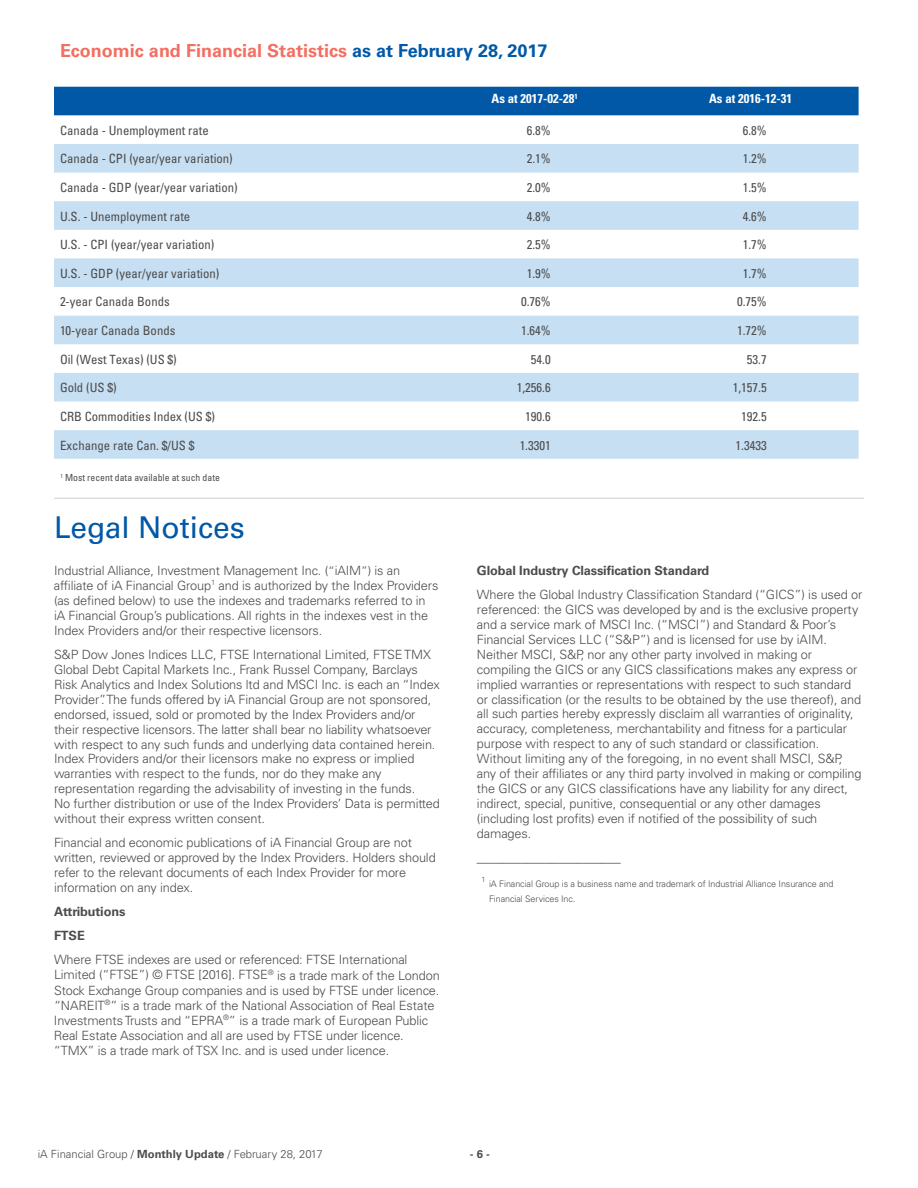
<style>
.page{position:relative;width:918px;height:1188px;background:#fff}
.page>*{position:absolute;margin:0;border:0;box-sizing:border-box;transform-origin:0 0}
.t1{font:30px "Univers LT Std";color:#0158a6}
.t2{font:700 18px "Univers LT Std";color:#f26f62}
.t3{font:300 12.75px/15px "Univers LT Std";letter-spacing:-.01em;color:#4b4c4d}
.t4{font:condensed 12.75px "Univers";color:#4b4c4d}
.t5{font:700 12.75px/24px "Univers LT Std";letter-spacing:-.01em;color:#4b4c4d}
.t6{font:700 condensed 12.75px "Univers";color:#fff}
.t7{font:300 11.25px "Univers LT Std";color:#4b4c4d}
.t8{font:700 11.25px "Univers LT Std";color:#4b4c4d}
.t9{font:condensed 9.75px "Univers";color:#4b4c4d}
.t10{font:300 9px/15px "Univers LT Std";letter-spacing:-.01em;color:#4b4c4d}
.t11{font:300 7.5px "Univers LT Std";color:#4b4c4d}
.s1{color:#0158a6}
.s2{font-size:12px}
.s3{font-weight:700}
</style>
<div class="page">
<div style="left:54px;top:87px;width:805px;height:28px;background:#0158a6"></div>
<svg style="left:54px;top:144px;width:805px;height:86px;fill:#c7dff2"></svg>
<svg style="left:54px;top:258px;width:805px;height:201px;fill:#c7dff2"></svg>
<hr style="left:54px;top:498px;width:810px;height:1px;background:#cacfd5">
<h2 class="t2" style="left:60px;top:41px;width:489px">Economic and Financial Statistics <span class="s1">as at February 28, 2017</span></h2>
<p class="t6" style="left:492px;top:90px;width:88px">As at 2017-02-28<sup>1</sup></p>
<p class="t6" style="left:709px;top:90px;width:84px">As at 2016-12-31</p>
<p class="t4" style="left:60px;top:122px;width:150px">Canada - Unemployment rate</p>
<p class="t4" style="left:527px;top:122px;width:26px">6.8%</p>
<p class="t4" style="left:743px;top:122px;width:26px">6.8%</p>
<p class="t4" style="left:60px;top:151px;width:174px">Canada - CPI (year/year variation)</p>
<p class="t4" style="left:527px;top:151px;width:26px">2.1%</p>
<p class="t4" style="left:743px;top:151px;width:26px">1.2%</p>
<p class="t4" style="left:60px;top:179px;width:179px">Canada - GDP (year/year variation)</p>
<p class="t4" style="left:527px;top:179px;width:26px">2.0%</p>
<p class="t4" style="left:743px;top:179px;width:26px">1.5%</p>
<p class="t4" style="left:60px;top:208px;width:132px">U.S. - Unemployment rate</p>
<p class="t4" style="left:527px;top:208px;width:26px">4.8%</p>
<p class="t4" style="left:743px;top:208px;width:26px">4.6%</p>
<p class="t4" style="left:60px;top:237px;width:156px">U.S. - CPI (year/year variation)</p>
<p class="t4" style="left:527px;top:237px;width:26px">2.5%</p>
<p class="t4" style="left:743px;top:237px;width:26px">1.7%</p>
<p class="t4" style="left:60px;top:265px;width:161px">U.S. - GDP (year/year variation)</p>
<p class="t4" style="left:527px;top:265px;width:26px">1.9%</p>
<p class="t4" style="left:743px;top:265px;width:26px">1.7%</p>
<p class="t4" style="left:60px;top:294px;width:111px">2-year Canada Bonds</p>
<p class="t4" style="left:521px;top:294px;width:31px">0.76%</p>
<p class="t4" style="left:737px;top:294px;width:31px">0.75%</p>
<p class="t4" style="left:60px;top:322px;width:117px">10-year Canada Bonds</p>
<p class="t4" style="left:521px;top:322px;width:31px">1.64%</p>
<p class="t4" style="left:737px;top:322px;width:31px">1.72%</p>
<p class="t4" style="left:60px;top:351px;width:118px">Oil (West Texas) (US $)</p>
<p class="t4" style="left:531px;top:351px;width:21px">54.0</p>
<p class="t4" style="left:747px;top:351px;width:21px">53.7</p>
<p class="t4" style="left:60px;top:380px;width:58px">Gold (US $)</p>
<p class="t4" style="left:517px;top:380px;width:35px">1,256.6</p>
<p class="t4" style="left:733px;top:380px;width:35px">1,157.5</p>
<p class="t4" style="left:60px;top:408px;width:157px">CRB Commodities Index (US $)</p>
<p class="t4" style="left:525px;top:408px;width:27px">190.6</p>
<p class="t4" style="left:741px;top:408px;width:27px">192.5</p>
<p class="t4" style="left:60px;top:437px;width:136px">Exchange rate Can. $/US $</p>
<p class="t4" style="left:520px;top:437px;width:33px">1.3301</p>
<p class="t4" style="left:736px;top:437px;width:33px">1.3433</p>
<p class="t9" style="left:60px;top:472px;width:161px"><sup>1</sup> Most recent data available at such date</p>
<h1 class="t1" style="left:54px;top:510px;width:192px">Legal Notices</h1>
<p class="t3" style="left:54px;top:563px;width:386px">Industrial Alliance, Investment Management Inc. (<span class="s2">“</span>iAIM<span class="s2">”</span>) is an affiliate of iA Financial Group<sup>1</sup> and is authorized by the Index Providers (as defined below) to use the indexes and trademarks referred to in iA Financial Group’s publications. All rights in the indexes vest in the Index Providers and/or their respective licensors.</p>
<p class="t3" style="left:54px;top:647px;width:388px">S&amp;P Dow Jones Indices LLC, FTSE International Limited, FTSE TMX Global Debt Capital Markets Inc., Frank Russel Company, Barclays Risk Analytics and Index Solutions ltd and MSCI Inc. is each an “Index Provider”. The funds offered by iA Financial Group are not sponsored, endorsed, issued, sold or promoted by the Index Providers and/or their respective licensors. The latter shall bear no liability whatsoever with respect to any such funds and underlying data contained herein.<br>Index Providers and/or their licensors make no express or implied warranties with respect to the funds, nor do they make any representation regarding the advisability of investing in the funds.<br>No further distribution or use of the Index Providers’ Data is permitted without their express written consent.</p>
<p class="t3" style="left:54px;top:835px;width:383px">Financial and economic publications of iA Financial Group are not written, reviewed or approved by the Index Providers. Holders should refer to the relevant documents of each Index Provider for more information on any index.</p>
<p class="t5" style="left:54px;top:900px;width:73px">Attributions<br>FTSE</p>
<p class="t3" style="left:54px;top:952px;width:387px">Where FTSE indexes are used or referenced: FTSE International Limited (“FTSE”) © FTSE [2016]. FTSE<sup>®</sup> is a trade mark of the London Stock Exchange Group companies and is used by FTSE under licence. “NAREIT<sup>®</sup>” is a trade mark of the National Association of Real Estate Investments Trusts and “EPRA<sup>®</sup>” is a trade mark of European Public Real Estate Association and all are used by FTSE under licence. “TMX” is a trade mark of TSX Inc. and is used under licence.</p>
<p class="t5" style="left:477px;top:558px;width:234px">Global Industry Classification Standard</p>
<p class="t3" style="left:477px;top:587px;width:387px">Where the Global Industry Classification Standard (“GICS”) is used or referenced: the GICS was developed by and is the exclusive property and a service mark of MSCI Inc. (“MSCI”) and Standard &amp; Poor’s Financial Services LLC (“S&amp;P”) and is licensed for use by iAIM.<br>Neither MSCI, S&amp;P, nor any other party involved in making or compiling the GICS or any GICS classifications makes any express or implied warranties or representations with respect to such standard or classification (or the results to be obtained by the use thereof), and all such parties hereby expressly disclaim all warranties of originality, accuracy, completeness, merchantability and fitness for a particular purpose with respect to any of such standard or classification.<br>Without limiting any of the foregoing, in no event shall MSCI, S&amp;P, any of their affiliates or any third party involved in making or compiling the GICS or any GICS classifications have any liability for any direct, indirect, special, punitive, consequential or any other damages (including lost profits) even if notified of the possibility of such damages.</p>
<p class="t3" style="left:477px;top:850px;width:145px">_______________________</p>
<p class="t11" style="left:482px;top:875px;width:6px">1</p>
<p class="t10" style="left:489px;top:876px;width:346px">iA Financial Group is a business name and trademark of Industrial Alliance Insurance and<br>Financial Services Inc.</p>
<p class="t7" style="left:38px;top:1148px;width:286px">iA Financial Group / <span class="s3">Monthly Update</span> / February 28, 2017</p>
<p class="t8" style="left:470px;top:1148px;width:22px">- 6 -</p>
</div>
